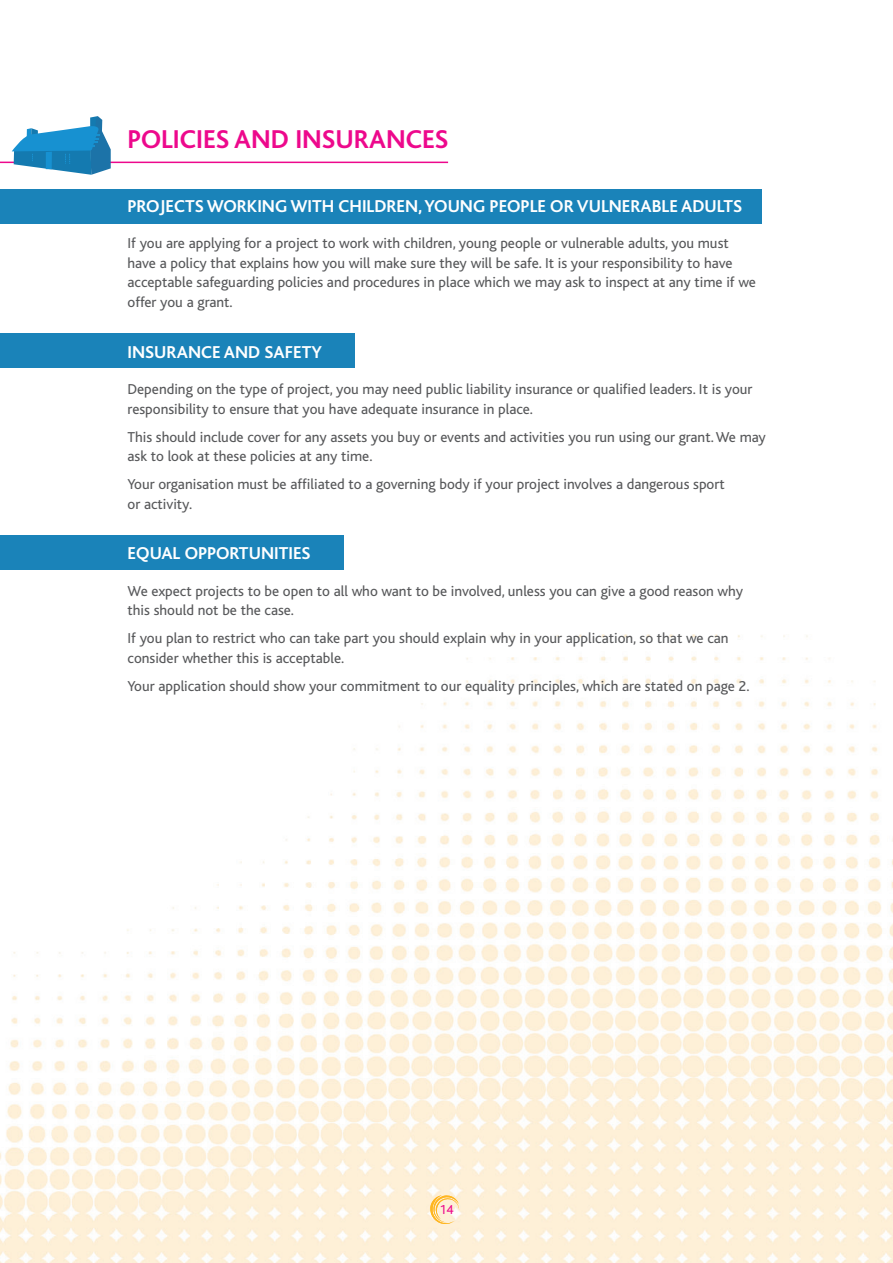
<style>
.page{position:relative;width:893px;height:1263px;background:#fff}
.page>*{position:absolute;margin:0;border:0;box-sizing:border-box;transform-origin:0 0}
.t1{font:700 27px "Bliss";color:#ed088c}
.t2{font:700 18px "Bliss";color:#fff}
.t3{font:15px/19.5px "Bliss";color:#57585a}
.t4{font:13.5px "Bliss";color:#ed088c}
</style>
<div class="page">
<img style="left:0;top:151px;width:893px;height:1112px">
<div style="left:0;top:189px;width:761px;height:34px;background:#1a83b9"></div>
<div style="left:0;top:333px;width:354px;height:34px;background:#1a83b9"></div>
<div style="left:0;top:536px;width:343px;height:34px;background:#1a83b9"></div>
<svg style="left:430px;top:1195px;width:29px;height:29px"></svg>
<hr style="left:0;top:162px;width:448px;height:1px;background:#ed088c">
<svg style="left:12px;top:116px;width:99px;height:59px"></svg>
<h1 class="t1" style="left:128px;top:125px;width:322px">POLICIES AND INSURANCES</h1>
<p class="t2" style="left:128px;top:196px;width:616px">PROJECTS WORKING WITH CHILDREN, YOUNG PEOPLE OR VULNERABLE ADULTS</p>
<p class="t3" style="left:128px;top:234px;width:630px">If you are applying for a project to work with children, young people or vulnerable adults, you must have a policy that explains how you will make sure they will be safe. It is your responsibility to have acceptable safeguarding policies and procedures in place which we may ask to inspect at any time if we offer you a grant.</p>
<p class="t2" style="left:128px;top:342px;width:196px">INSURANCE AND SAFETY</p>
<p class="t3" style="left:128px;top:380px;width:626px">Depending on the type of project, you may need public liability insurance or qualified leaders. It is your responsibility to ensure that you have adequate insurance in place.</p>
<p class="t3" style="left:128px;top:427px;width:640px">This should include cover for any assets you buy or events and activities you run using our grant. We may ask to look at these policies at any time.</p>
<p class="t3" style="left:128px;top:475px;width:599px">Your organisation must be affiliated to a governing body if your project involves a dangerous sport or activity.</p>
<p class="t2" style="left:128px;top:544px;width:184px">EQUAL OPPORTUNITIES</p>
<p class="t3" style="left:128px;top:581px;width:617px">We expect projects to be open to all who want to be involved, unless you can give a good reason why this should not be the case.</p>
<p class="t3" style="left:128px;top:629px;width:602px">If you plan to restrict who can take part you should explain why in your application, so that we can consider whether this is acceptable.</p>
<p class="t3" style="left:128px;top:676px;width:623px">Your application should show your commitment to our equality principles, which are stated on page 2.</p>
<p class="t4" style="left:439px;top:1202px;width:16px">14</p>
</div>
